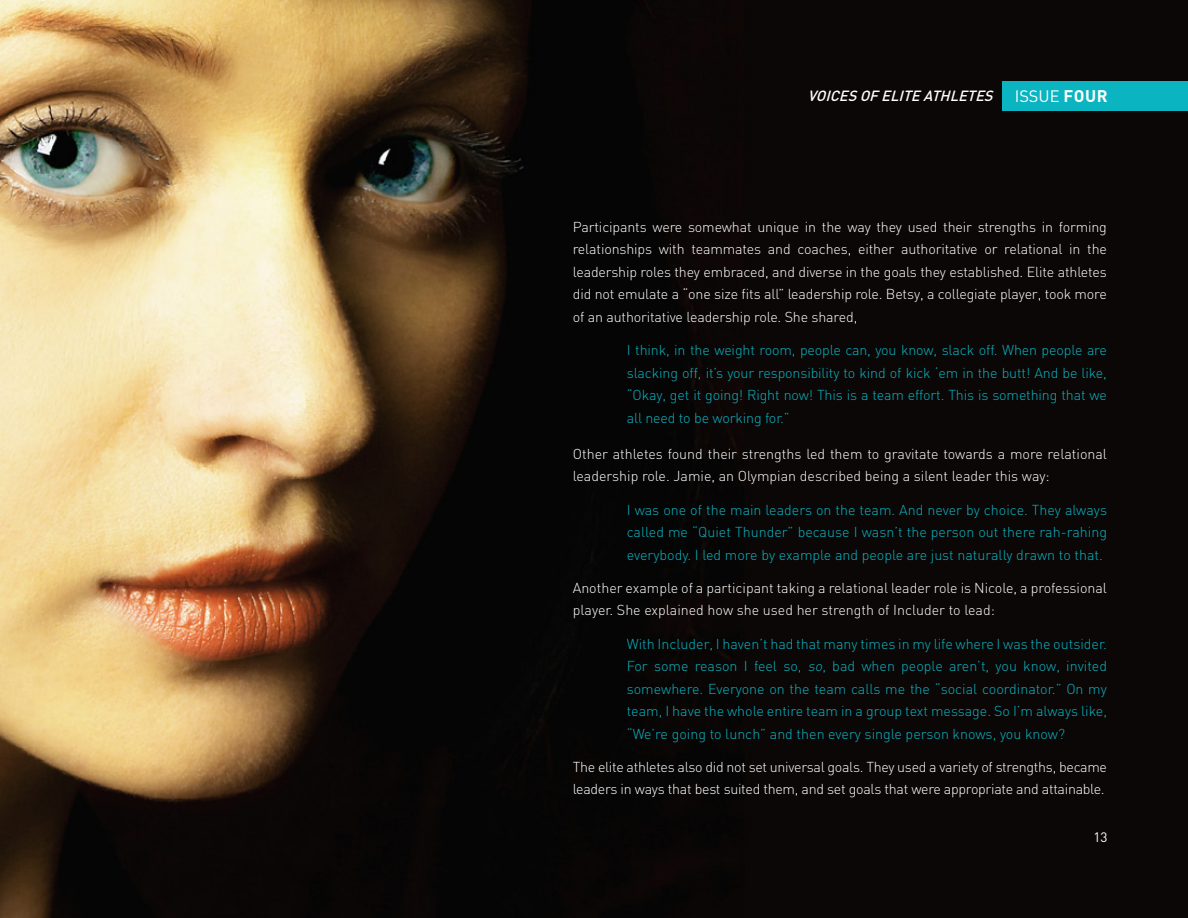
<style>
.page{position:relative;width:1188px;height:918px;background:#fff}
.page>*{position:absolute;margin:0;border:0;box-sizing:border-box;transform-origin:0 0}
.t1{font:16.35px "DIN";color:#fff}
.info_text_intro{font:italic 500 14.55px "DIN";color:#fff}
.QUOTE{font:300 14.25px/22.5px "DIN";letter-spacing:-.01em;color:#fff}
.QUOTE-2{font:300 14.25px/22.5px "DIN";letter-spacing:-.005em;color:#0ab4c1;text-align:justify}
.t2{font:13.5px "DIN";color:#fff}
.s1{font-weight:700;font-size:16.65px}
.s2{font-style:italic}
</style>
<div class="page">
<img style="left:0;top:0;width:1188px;height:918px">
<div style="left:1002px;top:81px;width:186px;height:29px;background:#0ab4c1"></div>
<p class="info_text_intro" style="left:808px;top:86px;width:191px">VOICESOFELITE ATHLETES</p>
<p class="t1" style="left:1015px;top:86px;width:94px">ISSUE <span class="s1">FOUR</span></p>
<p class="QUOTE" style="left:573px;top:215px;width:536px;text-align:justify">Participants were somewhat unique in the way they used their strengths in forming relationships with teammates and coaches, either authoritative or relational in the leadership roles they embraced, and diverse in the goals they established. Elite athletes did not emulate a “one size fits all” leadership role. Betsy, a collegiate player, took more of an authoritative leadership role. She shared,</p>
<p class="QUOTE-2" style="left:627px;top:339px;width:482px">I think, in the weight room, people can, you know, slack off. When people are slacking off, it’s your responsibility to kind of kick ‘em in the butt! And be like, “Okay, get it going! Right now! This is a team effort. This is something that we all need to be working for.”</p>
<p class="QUOTE" style="left:573px;top:442px;width:536px">Other athletes found their strengths led them to gravitate towards a more relational leadership role. Jamie, an Olympian described being a silent leader this way:</p>
<p class="QUOTE-2" style="left:627px;top:498px;width:482px">I was one of the main leaders on the team. And never by choice. They always called me “Quiet Thunder” because I wasn’t the person out there rah-rahing everybody. I led more by example and people are just naturally drawn to that.</p>
<p class="QUOTE" style="left:573px;top:576px;width:536px">Another example of a participant taking a relational leader role is Nicole, a professional player. She explained how she used her strength of Includer to lead:</p>
<p class="QUOTE-2" style="left:627px;top:632px;width:482px">With Includer, I haven’t had that many times in my life where I was the outsider.<br>For some reason I feel so, <span class="s2">so</span>, bad when people aren’t, you know, invited somewhere. Everyone on the team calls me the “social coordinator.” On my team, I have the whole entire team in a group text message. So I’m always like, “We’re going to lunch” and then every single person knows, you know?</p>
<p class="QUOTE" style="left:573px;top:755px;width:536px">The elite athletes also did not set universal goals. They used a variety of strengths, became leaders in ways that best suited them, and set goals that were appropriate and attainable.</p>
<p class="t2" style="left:1093px;top:829px;width:16px">13</p>
</div>
